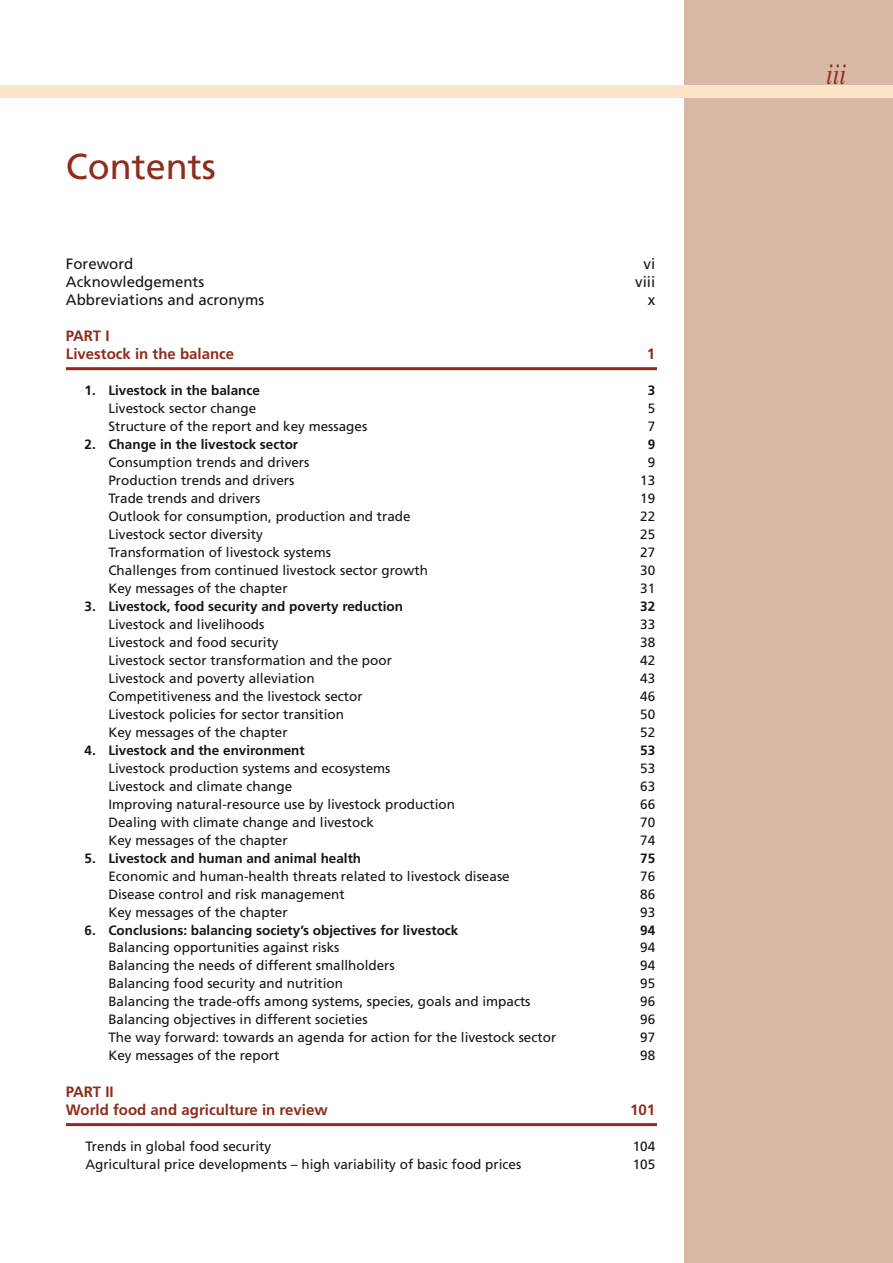
<style>
.page{position:relative;width:893px;height:1263px;background:#fff}
.page>*{position:absolute;margin:0;border:0;box-sizing:border-box;transform-origin:0 0}
.t1{font:36px "Frutiger LT Std";color:#8f2c1d}
.t2{font:italic 30px "Times";color:#8f2c1d;scale:.8 1}
.t3{font:700 15px/18px "Frutiger LT Std";color:#8f2c1d}
.t4{font:15px "Frutiger LT Std";color:#161619}
.t5{font:13.5px "Frutiger LT Std";color:#161619}
.t6{font:700 13.5px "Frutiger LT Std";color:#161619}
</style>
<div class="page">
<div style="left:685px;top:0;width:208px;height:1263px;background:#dab8a6"></div>
<div style="left:0;top:85px;width:893px;height:13px;background:#fde5ca"></div>
<hr style="left:66px;top:367px;width:591px;height:3px;background:#8f2c1d">
<hr style="left:66px;top:1123px;width:591px;height:3px;background:#8f2c1d">
<h1 class="t1" style="left:66px;top:151px;width:151px">Contents</h1>
<p class="t4" style="left:66px;top:257px;width:69px">Foreword</p>
<p class="t4" style="left:643px;top:257px;width:13px">vi</p>
<p class="t4" style="left:66px;top:275px;width:140px">Acknowledgements</p>
<p class="t4" style="left:635px;top:275px;width:22px">viii</p>
<p class="t4" style="left:66px;top:293px;width:200px">Abbreviations and acronyms</p>
<p class="t4" style="left:648px;top:293px;width:9px">x</p>
<p class="t3" style="left:66px;top:327px;width:170px">PART I<br>Livestock in the balance</p>
<p class="t3" style="left:647px;top:345px;width:10px">1</p>
<p class="t6" style="left:85px;top:384px;width:177px">1. Livestock in the balance</p>
<p class="t6" style="left:648px;top:384px;width:9px">3</p>
<p class="t5" style="left:108px;top:402px;width:149px">Livestock sector change</p>
<p class="t5" style="left:648px;top:402px;width:9px">5</p>
<p class="t5" style="left:108px;top:420px;width:260px">Structure of the report and key messages</p>
<p class="t5" style="left:648px;top:420px;width:9px">7</p>
<p class="t6" style="left:85px;top:438px;width:215px">2. Change in the livestock sector</p>
<p class="t6" style="left:648px;top:438px;width:9px">9</p>
<p class="t5" style="left:108px;top:456px;width:203px">Consumption trends and drivers</p>
<p class="t5" style="left:648px;top:456px;width:9px">9</p>
<p class="t5" style="left:108px;top:474px;width:188px">Production trends and drivers</p>
<p class="t5" style="left:640px;top:474px;width:17px">13</p>
<p class="t5" style="left:108px;top:492px;width:154px">Trade trends and drivers</p>
<p class="t5" style="left:640px;top:492px;width:17px">19</p>
<p class="t5" style="left:108px;top:510px;width:304px">Outlook for consumption, production and trade</p>
<p class="t5" style="left:640px;top:510px;width:17px">22</p>
<p class="t5" style="left:108px;top:528px;width:156px">Livestock sector diversity</p>
<p class="t5" style="left:640px;top:528px;width:17px">25</p>
<p class="t5" style="left:108px;top:546px;width:224px">Transformation of livestock systems</p>
<p class="t5" style="left:640px;top:546px;width:17px">27</p>
<p class="t5" style="left:108px;top:564px;width:321px">Challenges from continued livestock sector growth</p>
<p class="t5" style="left:640px;top:564px;width:17px">30</p>
<p class="t5" style="left:108px;top:582px;width:181px">Key messages of the chapter</p>
<p class="t5" style="left:640px;top:582px;width:17px">31</p>
<p class="t6" style="left:85px;top:600px;width:320px">3. Livestock, food security and poverty reduction</p>
<p class="t6" style="left:640px;top:600px;width:17px">32</p>
<p class="t5" style="left:108px;top:618px;width:158px">Livestock and livelihoods</p>
<p class="t5" style="left:640px;top:618px;width:17px">33</p>
<p class="t5" style="left:108px;top:636px;width:172px">Livestock and food security</p>
<p class="t5" style="left:640px;top:636px;width:17px">38</p>
<p class="t5" style="left:108px;top:654px;width:285px">Livestock sector transformation and the poor</p>
<p class="t5" style="left:640px;top:654px;width:17px">42</p>
<p class="t5" style="left:108px;top:672px;width:208px">Livestock and poverty alleviation</p>
<p class="t5" style="left:640px;top:672px;width:17px">43</p>
<p class="t5" style="left:108px;top:690px;width:256px">Competitiveness and the livestock sector</p>
<p class="t5" style="left:640px;top:690px;width:17px">46</p>
<p class="t5" style="left:108px;top:708px;width:237px">Livestock policies for sector transition</p>
<p class="t5" style="left:640px;top:708px;width:17px">50</p>
<p class="t5" style="left:108px;top:726px;width:181px">Key messages of the chapter</p>
<p class="t5" style="left:640px;top:726px;width:17px">52</p>
<p class="t6" style="left:85px;top:744px;width:222px">4. Livestock and the environment</p>
<p class="t6" style="left:640px;top:744px;width:17px">53</p>
<p class="t5" style="left:108px;top:762px;width:284px">Livestock production systems and ecosystems</p>
<p class="t5" style="left:640px;top:762px;width:17px">53</p>
<p class="t5" style="left:108px;top:780px;width:185px">Livestock and climate change</p>
<p class="t5" style="left:640px;top:780px;width:17px">63</p>
<p class="t5" style="left:108px;top:798px;width:348px">Improving natural-resource use by livestock production</p>
<p class="t5" style="left:640px;top:798px;width:17px">66</p>
<p class="t5" style="left:108px;top:816px;width:267px">Dealing with climate change and livestock</p>
<p class="t5" style="left:640px;top:816px;width:17px">70</p>
<p class="t5" style="left:108px;top:834px;width:181px">Key messages of the chapter</p>
<p class="t5" style="left:640px;top:834px;width:17px">74</p>
<p class="t6" style="left:85px;top:852px;width:278px">5. Livestock and human and animal health</p>
<p class="t6" style="left:640px;top:852px;width:17px">75</p>
<p class="t5" style="left:108px;top:870px;width:403px">Economic and human-health threats related to livestock disease</p>
<p class="t5" style="left:640px;top:870px;width:17px">76</p>
<p class="t5" style="left:108px;top:888px;width:238px">Disease control and risk management</p>
<p class="t5" style="left:640px;top:888px;width:17px">86</p>
<p class="t5" style="left:108px;top:906px;width:181px">Key messages of the chapter</p>
<p class="t5" style="left:640px;top:906px;width:17px">93</p>
<p class="t6" style="left:85px;top:924px;width:375px">6. Conclusions: balancing society’s objectives for livestock</p>
<p class="t6" style="left:640px;top:924px;width:17px">94</p>
<p class="t5" style="left:108px;top:942px;width:233px">Balancing opportunities against risks</p>
<p class="t5" style="left:640px;top:942px;width:17px">94</p>
<p class="t5" style="left:108px;top:960px;width:288px">Balancing the needs of different smallholders</p>
<p class="t5" style="left:640px;top:960px;width:17px">94</p>
<p class="t5" style="left:108px;top:978px;width:236px">Balancing food security and nutrition</p>
<p class="t5" style="left:640px;top:978px;width:17px">95</p>
<p class="t5" style="left:108px;top:996px;width:424px">Balancing the trade-offs among systems, species, goals and impacts</p>
<p class="t5" style="left:640px;top:996px;width:17px">96</p>
<p class="t5" style="left:108px;top:1014px;width:261px">Balancing objectives in different societies</p>
<p class="t5" style="left:640px;top:1014px;width:17px">96</p>
<p class="t5" style="left:108px;top:1032px;width:449px">The way forward: towards an agenda for action for the livestock sector</p>
<p class="t5" style="left:640px;top:1032px;width:17px">97</p>
<p class="t5" style="left:108px;top:1050px;width:173px">Key messages of the report</p>
<p class="t5" style="left:640px;top:1050px;width:17px">98</p>
<p class="t3" style="left:66px;top:1083px;width:263px">PART II<br>World food and agriculture in review</p>
<p class="t3" style="left:630px;top:1101px;width:27px">101</p>
<p class="t5" style="left:85px;top:1140px;width:187px">Trends in global food security</p>
<p class="t5" style="left:633px;top:1140px;width:24px">104</p>
<p class="t5" style="left:85px;top:1158px;width:437px">Agricultural price developments – high variability of basic food prices</p>
<p class="t5" style="left:633px;top:1158px;width:24px">105</p>
<h2 class="t2" style="left:826px;top:63px;width:27px">iii</h2>
</div>
